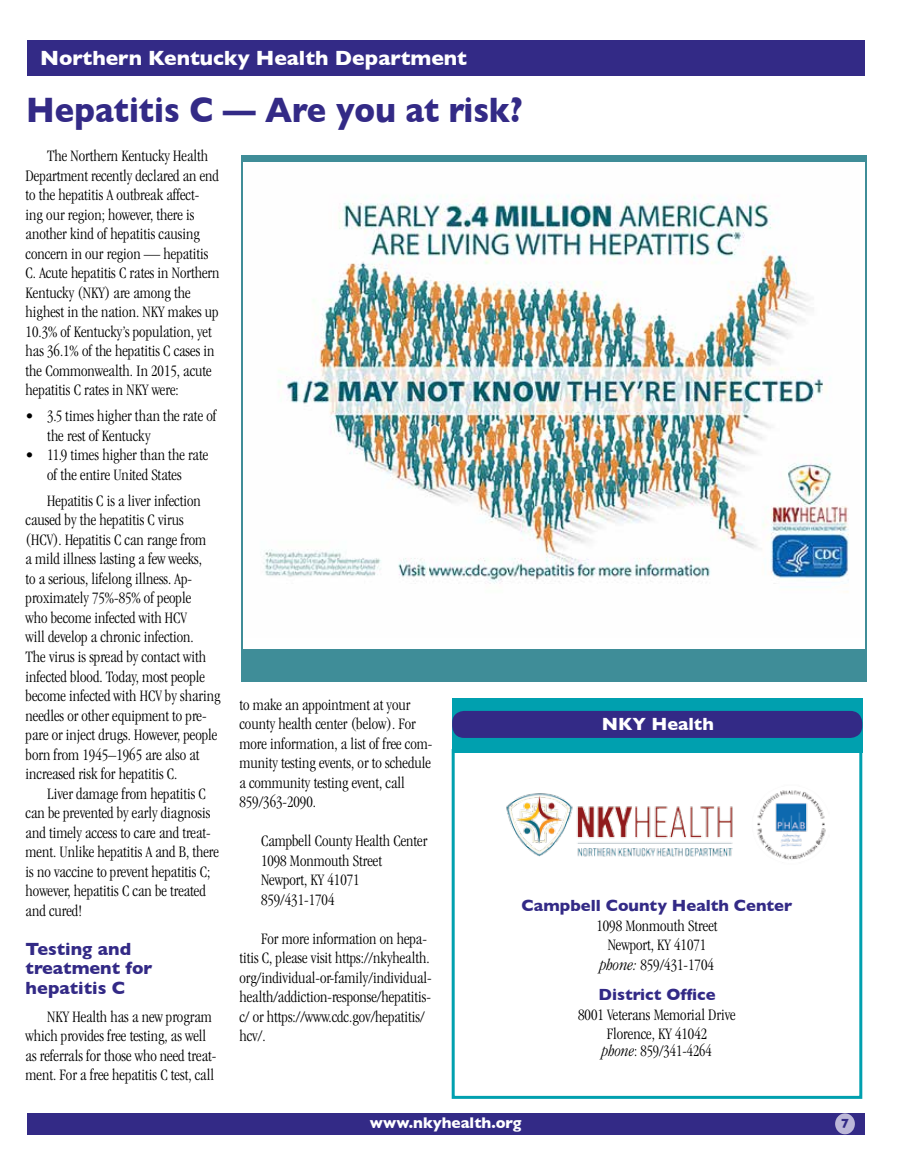
<style>
.page{position:relative;width:905px;height:1175px;background:#fff}
.page>*{position:absolute;margin:0;border:0;box-sizing:border-box;transform-origin:0 0}
.t1{font:700 36px "Gill Sans";color:#332a86;scale:.9 1}
.t2{font:700 21px "Gill Sans";color:#fff}
.t3{font:700 18px/19.5px "Gill Sans";color:#332a86}
.t4{font:700 18px "Gill Sans";color:#fff}
.t5{font:300 condensed 16.5px/19.5px "Garamond";color:#000}
.t6{font:700 16.5px "Gill Sans";color:#332a86}
.t7{font:700 15.75px "Gill Sans";color:#fff}
.t8{font:700 13.5px "Gill Sans";color:#332a86}
.s1{font-style:italic}
</style>
<div class="page">
<div style="left:27px;top:40px;width:837px;height:36px;background:#332a86"></div>
<div style="left:27px;top:1113px;width:837px;height:21px;background:#332a86"></div>
<div style="left:835px;top:1113px;width:19px;height:21px;background:#bcb7d8;border-radius:50%"></div>
<div style="left:451px;top:749px;width:411px;height:349px;background:#fff;border:3px solid #00a0af"></div>
<div style="left:451px;top:698px;width:411px;height:54px;background:#00a0af"></div>
<div style="left:452px;top:711px;width:410px;height:27px;background:#332a86;border-radius:12px"></div>
<div style="left:241px;top:155px;width:625px;height:527px;background:#3f8d98"></div>
<div style="left:243px;top:162px;width:621px;height:486px;background:#fff"></div>
<img style="left:263px;top:195px;width:586px;height:397px">
<img style="left:506px;top:790px;width:320px;height:70px">
<p class="t2" style="left:40px;top:42px;width:428px">Northern Kentucky Health Department</p>
<h1 class="t1" style="left:26px;top:81px;width:553px">Hepatitis C — Are you at risk?</h1>
<p class="t5" style="left:26px;top:146px;width:195px;text-indent:22px">The Northern Kentucky Health Department recently declared an end to the hepatitis A outbreak affect&shy;ing our region; however, there is another kind of hepatitis causing concern in our region — hepatitis C. Acute hepatitis C rates in Northern Kentucky (NKY) are among the highest in the nation. NKY makes up 10.3% of Kentucky’s population, yet has 36.1% of the hepatitis C cases in the Commonwealth. In 2015, acute hepatitis C rates in NKY were:</p>
<p class="t5" style="left:47px;top:406px;width:171px;text-indent:-22px">• 3.5 times higher than the rate of the rest of Kentucky</p>
<p class="t5" style="left:26px;top:445px;width:184px;text-align:center">• 11.9 times higher than the rate of the entire United States</p>
<p class="t5" style="left:26px;top:491px;width:196px;text-indent:22px">Hepatitis C is a liver infection caused by the hepatitis C virus (HCV). Hepatitis C can range from<br>a mild illness lasting a few weeks,<br>to a serious, lifelong illness. Ap&shy;proximately 75%-85% of people<br>who become infected with HCV<br>will develop a chronic infection.<br>The virus is spread by contact with infected blood. Today, most people become infected with HCV by sharing needles or other equipment to pre&shy;pare or inject drugs. However, people born from 1945–1965 are also at increased risk for hepatitis C.</p>
<p class="t5" style="left:26px;top:783px;width:195px;text-indent:22px">Liver damage from hepatitis C can be prevented by early diagnosis and timely access to care and treat&shy;ment. Unlike hepatitis A and B, there is no vaccine to prevent hepatitis C; however, hepatitis C can be treated and cured!</p>
<p class="t3" style="left:26px;top:938px;width:128px">Testing and treatment for hepatitis C</p>
<p class="t5" style="left:26px;top:1006px;width:192px;text-indent:22px">NKY Health has a new program which provides free testing, as well as referrals for those who need treat&shy;ment. For a free hepatitis C test, call</p>
<p class="t5" style="left:239px;top:695px;width:194px">to make an appointment at your county health center (below). For more information, a list of free com&shy;munity testing events, or to schedule a community testing event, call<br>859/363-2090.</p>
<p class="t5" style="left:261px;top:831px;width:168px">Campbell County Health Center<br>1098 Monmouth Street<br>Newport, KY 41071<br>859/431-1704</p>
<p class="t5" style="left:239px;top:929px;width:194px;text-indent:22px">For more information on hepa&shy;titis C, please visit https://nkyhealth. org/individual-or-family/individual&shy;health/addiction-response/hepatitis&shy;c/ or https://www.cdc.gov/hepatitis/ hcv/.</p>
<p class="t4" style="left:602px;top:709px;width:113px">NKY Health</p>
<p class="t6" style="left:521px;top:892px;width:272px">Campbell County Health Center</p>
<p class="t5" style="left:596px;top:915px;width:122px;text-align:center">1098 Monmouth Street<br>Newport, KY 41071 <span class="s1">phone:</span> 859/431-1704</p>
<p class="t6" style="left:598px;top:981px;width:119px">District Office</p>
<p class="t5" style="left:578px;top:1004px;width:159px;text-align:center">8001 Veterans Memorial Drive<br>Florence, KY 41042</p>
<p class="t5" style="left:602px;top:1040px;width:111px"><span class="s1">phone</span>: 859/341-4264</p>
<p class="t7" style="left:370px;top:1110px;width:153px">www.nkyhealth.org</p>
<p class="t8" style="left:841px;top:1112px;width:10px">75</p>
</div>
